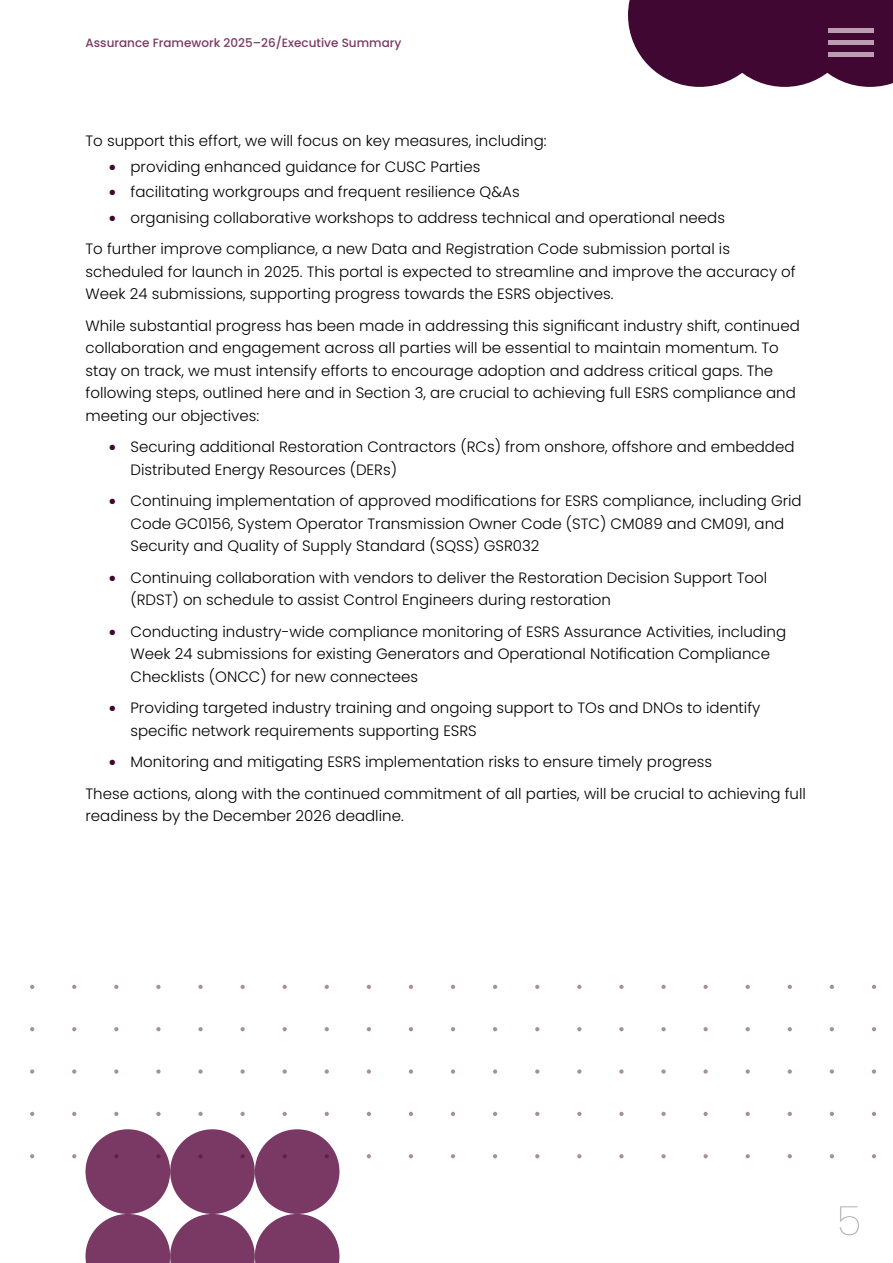
<style>
.page{position:relative;width:893px;height:1263px;background:#fff}
.page>*{position:absolute;margin:0;border:0;box-sizing:border-box;transform-origin:0 0}
.t1{font:100 40.5px "Poppins";color:#999}
.t2{font:300 15px/22.5px "Poppins";color:#000}
.t3{font:500 12px "Poppins";color:#7a3864}
.s1{color:#3f0731}
</style>
<div class="page">
<svg style="left:628px;top:0;width:265px;height:87px;background:#511e44"></svg>
<div style="left:828px;top:28px;width:45px;height:5px;background:#bc9cb1"></div>
<div style="left:828px;top:40px;width:45px;height:5px;background:#bc9cb1"></div>
<div style="left:828px;top:52px;width:45px;height:5px;background:#bc9cb1"></div>
<svg style="left:86px;top:1214px;width:253px;height:49px"></svg>
<div style="left:255px;top:1129px;width:84px;height:85px;background:#7a3864;border-radius:50%"></div>
<div style="left:170px;top:1129px;width:85px;height:85px;background:#7a3864;border-radius:50%"></div>
<div style="left:86px;top:1129px;width:84px;height:85px;background:#7a3864;border-radius:50%"></div>
<svg style="left:872px;top:1154px;width:4px;height:4px"></svg>
<svg style="left:830px;top:1154px;width:4px;height:4px"></svg>
<svg style="left:788px;top:1154px;width:4px;height:4px"></svg>
<svg style="left:746px;top:1154px;width:4px;height:4px"></svg>
<svg style="left:703px;top:1154px;width:5px;height:4px"></svg>
<svg style="left:661px;top:1154px;width:5px;height:4px"></svg>
<svg style="left:619px;top:1154px;width:5px;height:4px"></svg>
<svg style="left:577px;top:1154px;width:4px;height:4px"></svg>
<svg style="left:535px;top:1154px;width:4px;height:4px"></svg>
<svg style="left:872px;top:1112px;width:4px;height:4px"></svg>
<svg style="left:830px;top:1112px;width:4px;height:4px"></svg>
<svg style="left:788px;top:1112px;width:4px;height:4px"></svg>
<svg style="left:746px;top:1112px;width:4px;height:4px"></svg>
<svg style="left:703px;top:1112px;width:5px;height:4px"></svg>
<svg style="left:661px;top:1112px;width:5px;height:4px"></svg>
<svg style="left:619px;top:1112px;width:5px;height:4px"></svg>
<svg style="left:577px;top:1112px;width:4px;height:4px"></svg>
<svg style="left:535px;top:1112px;width:4px;height:4px"></svg>
<svg style="left:872px;top:1069px;width:4px;height:5px"></svg>
<svg style="left:830px;top:1069px;width:4px;height:5px"></svg>
<svg style="left:788px;top:1069px;width:4px;height:5px"></svg>
<svg style="left:746px;top:1069px;width:4px;height:5px"></svg>
<svg style="left:703px;top:1069px;width:5px;height:5px"></svg>
<svg style="left:661px;top:1069px;width:5px;height:5px"></svg>
<svg style="left:619px;top:1069px;width:5px;height:5px"></svg>
<svg style="left:577px;top:1069px;width:4px;height:5px"></svg>
<svg style="left:535px;top:1069px;width:4px;height:5px"></svg>
<svg style="left:872px;top:1027px;width:4px;height:4px"></svg>
<svg style="left:830px;top:1027px;width:4px;height:4px"></svg>
<svg style="left:788px;top:1027px;width:4px;height:4px"></svg>
<svg style="left:746px;top:1027px;width:4px;height:4px"></svg>
<svg style="left:703px;top:1027px;width:5px;height:4px"></svg>
<svg style="left:661px;top:1027px;width:5px;height:4px"></svg>
<svg style="left:619px;top:1027px;width:5px;height:4px"></svg>
<svg style="left:577px;top:1027px;width:4px;height:4px"></svg>
<svg style="left:535px;top:1027px;width:4px;height:4px"></svg>
<svg style="left:872px;top:985px;width:4px;height:4px"></svg>
<svg style="left:830px;top:985px;width:4px;height:4px"></svg>
<svg style="left:788px;top:985px;width:4px;height:4px"></svg>
<svg style="left:746px;top:985px;width:4px;height:4px"></svg>
<svg style="left:703px;top:985px;width:5px;height:4px"></svg>
<svg style="left:661px;top:985px;width:5px;height:4px"></svg>
<svg style="left:619px;top:985px;width:5px;height:4px"></svg>
<svg style="left:577px;top:985px;width:4px;height:4px"></svg>
<svg style="left:535px;top:985px;width:4px;height:4px"></svg>
<svg style="left:493px;top:1154px;width:4px;height:4px"></svg>
<svg style="left:451px;top:1154px;width:4px;height:4px"></svg>
<svg style="left:409px;top:1154px;width:4px;height:4px"></svg>
<svg style="left:367px;top:1154px;width:4px;height:4px"></svg>
<svg style="left:325px;top:1154px;width:4px;height:4px"></svg>
<svg style="left:283px;top:1154px;width:4px;height:4px"></svg>
<svg style="left:240px;top:1154px;width:5px;height:4px"></svg>
<svg style="left:198px;top:1154px;width:5px;height:4px"></svg>
<svg style="left:156px;top:1154px;width:5px;height:4px"></svg>
<svg style="left:493px;top:1112px;width:4px;height:4px"></svg>
<svg style="left:451px;top:1112px;width:4px;height:4px"></svg>
<svg style="left:409px;top:1112px;width:4px;height:4px"></svg>
<svg style="left:367px;top:1112px;width:4px;height:4px"></svg>
<svg style="left:325px;top:1112px;width:4px;height:4px"></svg>
<svg style="left:283px;top:1112px;width:4px;height:4px"></svg>
<svg style="left:240px;top:1112px;width:5px;height:4px"></svg>
<svg style="left:198px;top:1112px;width:5px;height:4px"></svg>
<svg style="left:156px;top:1112px;width:5px;height:4px"></svg>
<svg style="left:493px;top:1069px;width:4px;height:5px"></svg>
<svg style="left:451px;top:1069px;width:4px;height:5px"></svg>
<svg style="left:409px;top:1069px;width:4px;height:5px"></svg>
<svg style="left:367px;top:1069px;width:4px;height:5px"></svg>
<svg style="left:325px;top:1069px;width:4px;height:5px"></svg>
<svg style="left:283px;top:1069px;width:4px;height:5px"></svg>
<svg style="left:240px;top:1069px;width:5px;height:5px"></svg>
<svg style="left:198px;top:1069px;width:5px;height:5px"></svg>
<svg style="left:156px;top:1069px;width:5px;height:5px"></svg>
<svg style="left:493px;top:1027px;width:4px;height:4px"></svg>
<svg style="left:451px;top:1027px;width:4px;height:4px"></svg>
<svg style="left:409px;top:1027px;width:4px;height:4px"></svg>
<svg style="left:367px;top:1027px;width:4px;height:4px"></svg>
<svg style="left:325px;top:1027px;width:4px;height:4px"></svg>
<svg style="left:283px;top:1027px;width:4px;height:4px"></svg>
<svg style="left:240px;top:1027px;width:5px;height:4px"></svg>
<svg style="left:198px;top:1027px;width:5px;height:4px"></svg>
<svg style="left:156px;top:1027px;width:5px;height:4px"></svg>
<svg style="left:493px;top:985px;width:4px;height:4px"></svg>
<svg style="left:451px;top:985px;width:4px;height:4px"></svg>
<svg style="left:409px;top:985px;width:4px;height:4px"></svg>
<svg style="left:367px;top:985px;width:4px;height:4px"></svg>
<svg style="left:325px;top:985px;width:4px;height:4px"></svg>
<svg style="left:283px;top:985px;width:4px;height:4px"></svg>
<svg style="left:240px;top:985px;width:5px;height:4px"></svg>
<svg style="left:198px;top:985px;width:5px;height:4px"></svg>
<svg style="left:156px;top:985px;width:5px;height:4px"></svg>
<svg style="left:114px;top:1154px;width:4px;height:4px"></svg>
<svg style="left:72px;top:1154px;width:4px;height:4px"></svg>
<svg style="left:30px;top:1154px;width:4px;height:4px"></svg>
<svg style="left:114px;top:1112px;width:4px;height:4px"></svg>
<svg style="left:72px;top:1112px;width:4px;height:4px"></svg>
<svg style="left:30px;top:1112px;width:4px;height:4px"></svg>
<svg style="left:114px;top:1069px;width:4px;height:5px"></svg>
<svg style="left:72px;top:1069px;width:4px;height:5px"></svg>
<svg style="left:30px;top:1069px;width:4px;height:5px"></svg>
<svg style="left:114px;top:1027px;width:4px;height:4px"></svg>
<svg style="left:72px;top:1027px;width:4px;height:4px"></svg>
<svg style="left:30px;top:1027px;width:4px;height:4px"></svg>
<svg style="left:114px;top:985px;width:4px;height:4px"></svg>
<svg style="left:72px;top:985px;width:4px;height:4px"></svg>
<svg style="left:30px;top:985px;width:4px;height:4px"></svg>
<p class="t3" style="left:86px;top:36px;width:317px">Assurance Framework 2025–26/Executive Summary</p>
<p class="t2" style="left:86px;top:130px;width:463px">To support this effort, we will focus on key measures, including:</p>
<p class="t2" style="left:110px;top:155px;width:372px"><span class="s1">●</span> providing enhanced guidance for CUSC Parties</p>
<p class="t2" style="left:110px;top:181px;width:412px"><span class="s1">●</span> facilitating workgroups and frequent resilience Q&amp;As</p>
<p class="t2" style="left:86px;top:202px;width:646px;line-height:31.5px;text-indent:24px"><span class="s1">●</span> organising collaborative workshops to address technical and operational needs<br>To further improve compliance, a new Data and Registration Code submission portal is</p>
<p class="t2" style="left:86px;top:260px;width:712px">scheduled for launch in 2025. This portal is expected to streamline and improve the accuracy of<br>Week 24 submissions, supporting progress towards the ESRS objectives.</p>
<p class="t2" style="left:86px;top:314px;width:716px">While substantial progress has been made in addressing this significant industry shift, continued collaboration and engagement across all parties will be essential to maintain momentum. To stay on track, we must intensify efforts to encourage adoption and address critical gaps. The following steps, outlined here and in Section 3, are crucial to achieving full ESRS compliance and meeting our objectives:</p>
<p class="t2" style="left:130px;top:436px;width:666px;text-indent:-21px"><span class="s1">●</span> Securing additional Restoration Contractors (RCs) from onshore, offshore and embedded<br>Distributed Energy Resources (DERs)</p>
<p class="t2" style="left:130px;top:490px;width:673px;text-indent:-21px"><span class="s1">●</span> Continuing implementation of approved modifications for ESRS compliance, including Grid<br>Code GC0156, System Operator Transmission Owner Code (STC) CM089 and CM091, and<br>Security and Quality of Supply Standard (SQSS) GSR032</p>
<p class="t2" style="left:130px;top:566px;width:638px;text-indent:-21px"><span class="s1">●</span> Continuing collaboration with vendors to deliver the Restoration Decision Support Tool (RDST) on schedule to assist Control Engineers during restoration</p>
<p class="t2" style="left:130px;top:620px;width:657px;text-indent:-21px"><span class="s1">●</span> Conducting industry-wide compliance monitoring of ESRS Assurance Activities, including<br>Week 24 submissions for existing Generators and Operational Notification Compliance<br>Checklists (ONCC) for new connectees</p>
<p class="t2" style="left:130px;top:697px;width:631px;text-indent:-21px"><span class="s1">●</span> Providing targeted industry training and ongoing support to TOs and DNOs to identify specific network requirements supporting ESRS</p>
<p class="t2" style="left:86px;top:746px;width:722px;line-height:31.5px;text-indent:24px"><span class="s1">●</span> Monitoring and mitigating ESRS implementation risks to ensure timely progress<br>These actions, along with the continued commitment of all parties, will be crucial to achieving full</p>
<p class="t2" style="left:86px;top:805px;width:320px">readiness by the December 2026 deadline.</p>
<h1 class="t1" style="left:837px;top:1197px;width:25px">5</h1>
</div>
